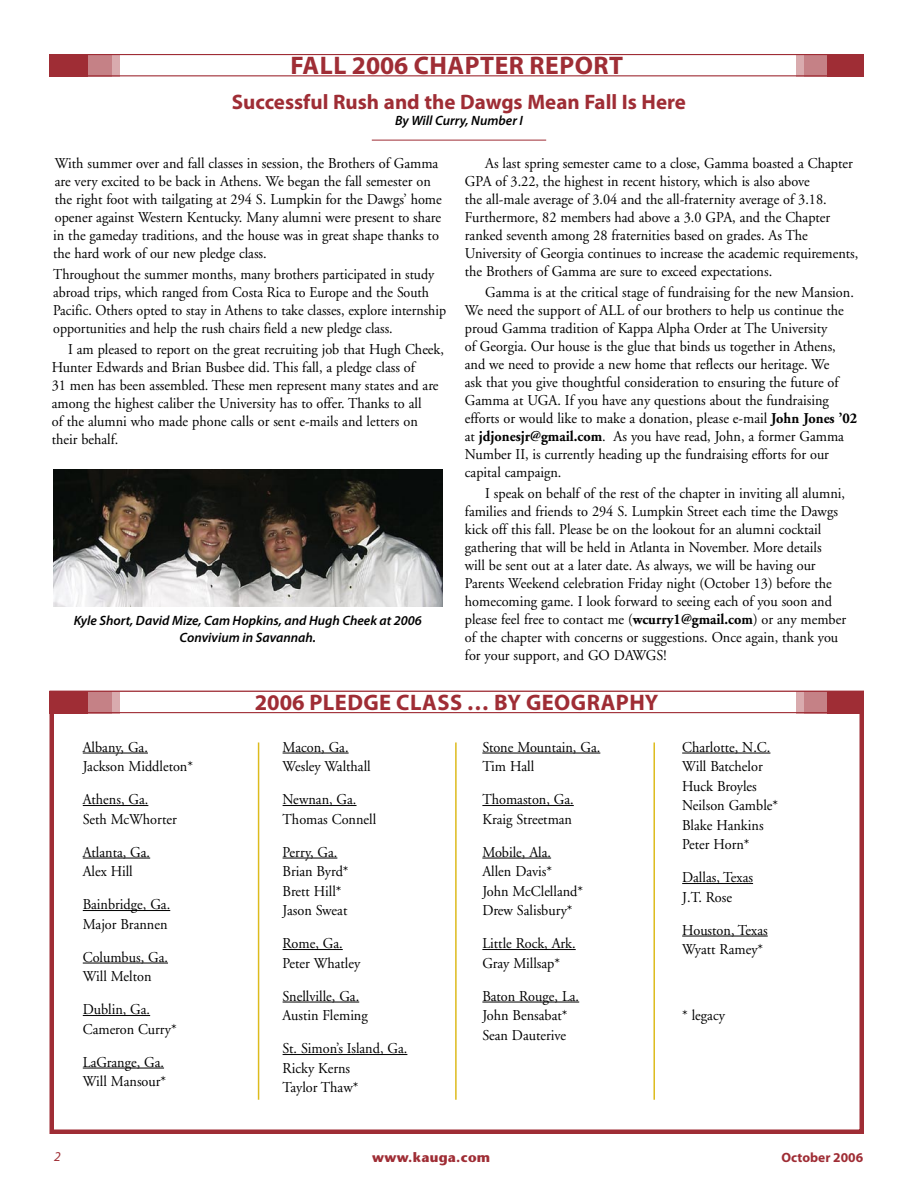
<style>
.page{position:relative;width:918px;height:1188px;background:#fff}
.page>*{position:absolute;margin:0;border:0;box-sizing:border-box;transform-origin:0 0}
._2_List_Heading{font:700 25.5px "Myriad Pro";letter-spacing:.02em;color:#9f2d35}
._2_List_Heading-2{font:700 22.5px "Myriad Pro";letter-spacing:.02em;color:#9f2d35}
._2_Headline{font:700 21px "Myriad Pro";color:#9f2d35}
._2_Frat_News_Body{font:15px/18px "Adobe Garamond";color:#000;scale:.95 1}
._2_Frat_News_Body-2{font:15px/18px "Adobe Garamond";color:#000;scale:.93 1}
._2_Caption{font:italic 600 13.5px/16.5px "Myriad Pro";color:#000;text-align:center}
._2_ProFILE_Body{font:700 13.5px "Stone Sans";letter-spacing:.02em;color:#9f2d35}
.t1{font:700 13.5px "Myriad";color:#9f2d35}
.t2{font:italic 13.5px "Myriad";color:#9f2d35}
.s1{font-weight:700}
</style>
<div class="page">
<hr style="left:372px;top:140px;width:174px;height:1px;background:#9f2d35">
<div style="left:50px;top:691px;width:814px;height:443px;border:4px solid #9f2d35"></div>
<hr style="left:83px;top:753px;width:65px;height:1px;background:#000">
<hr style="left:83px;top:805px;width:65px;height:1px;background:#000">
<hr style="left:83px;top:858px;width:67px;height:1px;background:#000">
<hr style="left:83px;top:910px;width:87px;height:1px;background:#000">
<hr style="left:83px;top:963px;width:85px;height:1px;background:#000">
<hr style="left:83px;top:1015px;width:67px;height:1px;background:#000">
<hr style="left:83px;top:1068px;width:81px;height:1px;background:#000">
<hr style="left:283px;top:753px;width:66px;height:1px;background:#000">
<hr style="left:283px;top:805px;width:74px;height:1px;background:#000">
<hr style="left:283px;top:858px;width:54px;height:1px;background:#000">
<hr style="left:283px;top:949px;width:60px;height:1px;background:#000">
<hr style="left:283px;top:1002px;width:76px;height:1px;background:#000">
<hr style="left:283px;top:1054px;width:124px;height:1px;background:#000">
<hr style="left:482px;top:753px;width:118px;height:1px;background:#000">
<hr style="left:482px;top:805px;width:92px;height:1px;background:#000">
<hr style="left:482px;top:858px;width:69px;height:1px;background:#000">
<hr style="left:482px;top:949px;width:94px;height:1px;background:#000">
<hr style="left:482px;top:1002px;width:97px;height:1px;background:#000">
<hr style="left:682px;top:753px;width:88px;height:1px;background:#000">
<hr style="left:682px;top:883px;width:71px;height:1px;background:#000">
<hr style="left:682px;top:936px;width:86px;height:1px;background:#000">
<div style="left:60px;top:691px;width:800px;height:22px;background:#fff"></div>
<div style="left:83px;top:691px;width:36px;height:22px;background:#d9abae"></div>
<div style="left:75px;top:691px;width:36px;height:22px;background:#c58186"></div>
<div style="left:50px;top:691px;width:38px;height:22px;background:#9f2d35"></div>
<div style="left:796px;top:691px;width:36px;height:22px;background:#d9abae"></div>
<div style="left:804px;top:691px;width:36px;height:22px;background:#c58186"></div>
<div style="left:827px;top:691px;width:36px;height:22px;background:#9f2d35"></div>
<div style="left:50px;top:691px;width:814px;height:22px;border:1px solid #9f2d35"></div>
<img style="left:53px;top:470px;width:389px;height:136px">
<div style="left:83px;top:54px;width:36px;height:22px;background:#d9abae"></div>
<div style="left:75px;top:54px;width:36px;height:22px;background:#c58186"></div>
<div style="left:50px;top:54px;width:38px;height:22px;background:#9f2d35"></div>
<div style="left:796px;top:54px;width:36px;height:22px;background:#d9abae"></div>
<div style="left:804px;top:54px;width:36px;height:22px;background:#c58186"></div>
<div style="left:827px;top:54px;width:36px;height:22px;background:#9f2d35"></div>
<div style="left:50px;top:54px;width:814px;height:22px;border:1px solid #9f2d35"></div>
<hr style="left:258px;top:742px;width:1px;height:358px;background:#ddbb1d">
<hr style="left:455px;top:742px;width:2px;height:358px;background:#ddbb1d">
<hr style="left:653px;top:742px;width:2px;height:358px;background:#ddbb1d">
<p class="_2_List_Heading" style="left:290px;top:48px;width:334px">FALL 2006 CHAPTER REPORT</p>
<p class="_2_Headline" style="left:232px;top:88px;width:456px">Successful Rush and the Dawgs Mean Fall Is Here</p>
<p class="_2_Caption" style="left:395px;top:112px;width:129px">By Will Curry, Number I</p>
<p class="_2_Frat_News_Body" style="left:53px;top:155px;width:411px">With summer over and fall classes in session, the Brothers of Gamma are very excited to be back in Athens. We began the fall semester on the right foot with tailgating at 294 S. Lumpkin for the Dawgs’ home opener against Western Kentucky. Many alumni were present to share in the gameday traditions, and the house was in great shape thanks to the hard work of our new pledge class.</p>
<p class="_2_Frat_News_Body-2" style="left:53px;top:266px;width:424px">Throughout the summer months, many brothers participated in study abroad trips, which ranged from Costa Rica to Europe and the South Pacific. Others opted to stay in Athens to take classes, explore internship opportunities and help the rush chairs field a new pledge class.</p>
<p class="_2_Frat_News_Body" style="left:52px;top:341px;width:414px;text-indent:16px">I am pleased to report on the great recruiting job that Hugh Cheek, Hunter Edwards and Brian Busbee did. This fall, a pledge class of<br>31 men has been assembled. These men represent many states and are among the highest caliber the University has to offer. Thanks to all<br>of the alumni who made phone calls or sent e-mails and letters on their behalf.</p>
<p class="_2_Caption" style="left:74px;top:612px;width:350px">Kyle Short, David Mize, Cam Hopkins, and Hugh Cheek at 2006<br>Convivium in Savannah.</p>
<p class="_2_Frat_News_Body" style="left:465px;top:155px;width:416px;text-indent:20px">As last spring semester came to a close, Gamma boasted a Chapter GPA of 3.22, the highest in recent history, which is also above<br>the all-male average of 3.04 and the all-fraternity average of 3.18.<br>Furthermore, 82 members had above a 3.0 GPA, and the Chapter ranked seventh among 28 fraternities based on grades. As The University of Georgia continues to increase the academic requirements, the Brothers of Gamma are sure to exceed expectations.</p>
<p class="_2_Frat_News_Body" style="left:465px;top:284px;width:415px;text-indent:20px">Gamma is at the critical stage of fundraising for the new Mansion.<br>We need the support of ALL of our brothers to help us continue the proud Gamma tradition of Kappa Alpha Order at The University<br>of Georgia. Our house is the glue that binds us together in Athens, and we need to provide a new home that reflects our heritage. We<br>ask that you give thoughtful consideration to ensuring the future of Gamma at UGA. If you have any questions about the fundraising efforts or would like to make a donation, please e-mail <span class="s1">John Jones ’02 </span>at <span class="s1">jdjonesjr@gmail.com</span>. As you have read, John, a former Gamma Number II, is currently heading up the fundraising efforts for our capital campaign.</p>
<p class="_2_Frat_News_Body" style="left:465px;top:485px;width:403px;text-indent:20px">I speak on behalf of the rest of the chapter in inviting all alumni, families and friends to 294 S. Lumpkin Street each time the Dawgs kick off this fall. Please be on the lookout for an alumni cocktail gathering that will be held in Atlanta in November. More details<br>will be sent out at a later date. As always, we will be having our Parents Weekend celebration Friday night (October 13) before the homecoming game. I look forward to seeing each of you soon and please feel free to contact me (<span class="s1">wcurry1@gmail.com</span>) or any member of the chapter with concerns or suggestions. Once again, thank you for your support, and GO DAWGS!</p>
<p class="_2_Frat_News_Body" style="left:83px;top:737px;width:118px;line-height:19.5px">Albany, Ga.<br>Jackson Middleton*</p>
<p class="_2_Frat_News_Body" style="left:83px;top:790px;width:100px;line-height:19.5px">Athens, Ga.<br>Seth McWhorter</p>
<p class="_2_Frat_News_Body" style="left:83px;top:842px;width:72px;line-height:19.5px">Atlanta, Ga.<br>Alex Hill</p>
<p class="_2_Frat_News_Body" style="left:83px;top:895px;width:94px;line-height:19.5px">Bainbridge, Ga.<br>Major Brannen</p>
<p class="_2_Frat_News_Body" style="left:83px;top:947px;width:91px;line-height:19.5px">Columbus, Ga.<br>Will Melton</p>
<p class="_2_Frat_News_Body" style="left:83px;top:1000px;width:100px;line-height:19.5px">Dublin, Ga.<br>Cameron Curry*</p>
<p class="_2_Frat_News_Body" style="left:83px;top:1052px;width:89px;line-height:19.5px">LaGrange, Ga.<br>Will Mansour*</p>
<p class="_2_List_Heading-2" style="left:255px;top:687px;width:405px">2006 PLEDGE CLASS … BY GEOGRAPHY</p>
<p class="_2_Frat_News_Body" style="left:283px;top:737px;width:94px;line-height:19.5px">Macon, Ga.<br>Wesley Walthall</p>
<p class="_2_Frat_News_Body" style="left:283px;top:790px;width:100px;line-height:19.5px">Newnan, Ga.<br>Thomas Connell</p>
<p class="_2_Frat_News_Body" style="left:283px;top:842px;width:71px;line-height:19.5px">Perry, Ga.<br>Brian Byrd*<br>Brett Hill*<br>Jason Sweat</p>
<p class="_2_Frat_News_Body" style="left:283px;top:934px;width:83px;line-height:19.5px">Rome, Ga.<br>Peter Whatley</p>
<p class="_2_Frat_News_Body" style="left:283px;top:986px;width:91px;line-height:19.5px">Snellville, Ga.<br>Austin Fleming</p>
<p class="_2_Frat_News_Body" style="left:283px;top:1039px;width:133px;line-height:19.5px">St. Simon’s Island, Ga.<br>Ricky Kerns<br>Taylor Thaw*</p>
<p class="_2_Frat_News_Body" style="left:482px;top:737px;width:126px;line-height:19.5px">Stone Mountain, Ga.<br>Tim Hall</p>
<p class="_2_Frat_News_Body" style="left:482px;top:790px;width:98px;line-height:19.5px">Thomaston, Ga.<br>Kraig Streetman</p>
<p class="_2_Frat_News_Body" style="left:482px;top:842px;width:108px;line-height:19.5px">Mobile, Ala.<br>Allen Davis*<br>John McClelland*<br>Drew Salisbury*</p>
<p class="_2_Frat_News_Body" style="left:482px;top:934px;width:100px;line-height:19.5px">Little Rock, Ark.<br>Gray Millsap*</p>
<p class="_2_Frat_News_Body" style="left:482px;top:986px;width:103px;line-height:19.5px">Baton Rouge, La.<br>John Bensabat*<br>Sean Dauterive</p>
<p class="_2_Frat_News_Body" style="left:682px;top:737px;width:102px;line-height:19.5px">Charlotte, N.C.<br>Will Batchelor<br>Huck Broyles<br>Neilson Gamble*<br>Blake Hankins<br>Peter Horn*</p>
<p class="_2_Frat_News_Body" style="left:682px;top:868px;width:76px;line-height:19.5px">Dallas, Texas<br>J.T. Rose</p>
<p class="_2_Frat_News_Body" style="left:682px;top:920px;width:92px;line-height:19.5px">Houston, Texas<br>Wyatt Ramey*</p>
<p class="_2_Frat_News_Body" style="left:682px;top:1007px;width:46px">* legacy</p>
<p class="t2" style="left:54px;top:1150px;width:8px">2</p>
<p class="_2_ProFILE_Body" style="left:372px;top:1149px;width:119px">www.kauga.com</p>
<p class="t1" style="left:782px;top:1150px;width:83px">October 2006</p>
</div>
